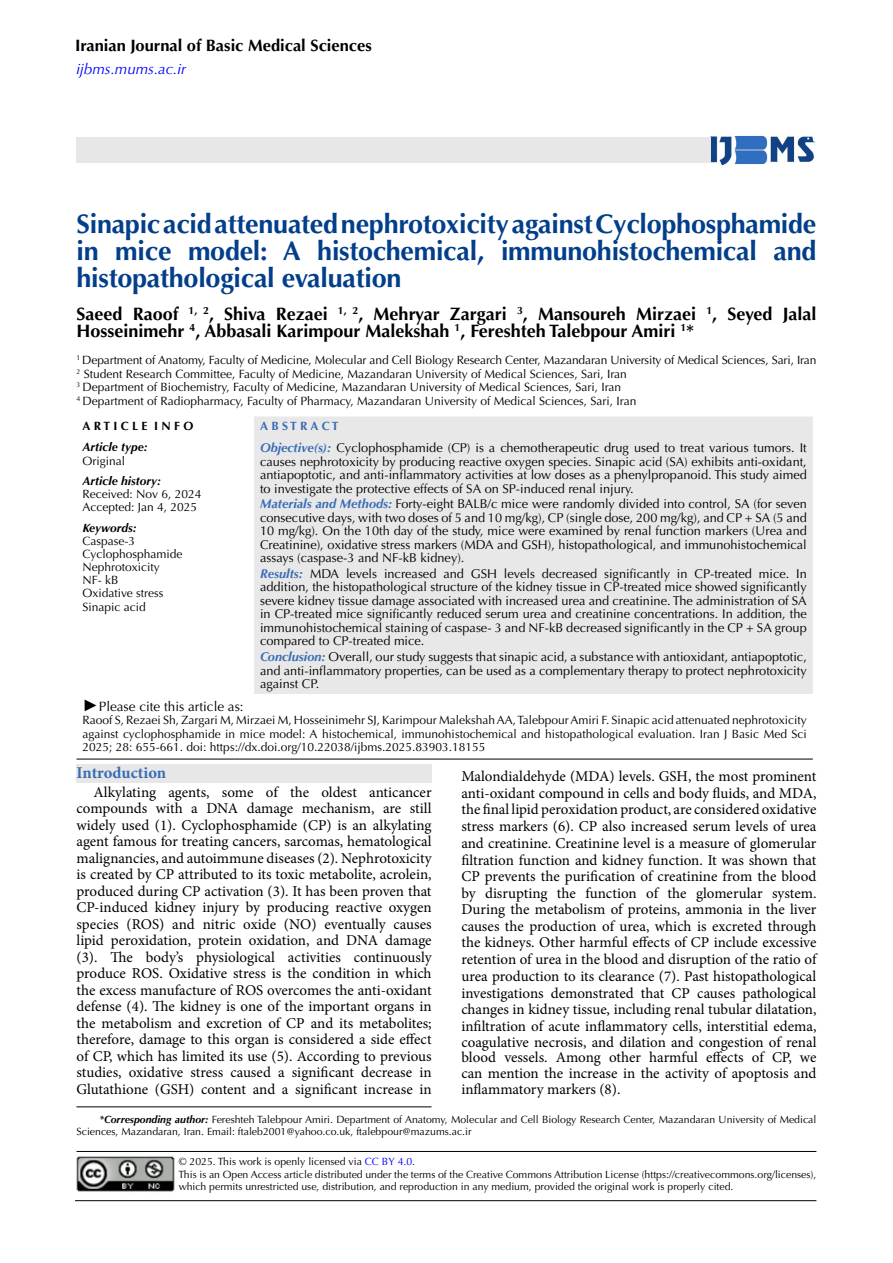
<style>
.page{position:relative;width:893px;height:1263px;background:#fff}
.page>*{position:absolute;margin:0;border:0;box-sizing:border-box;transform-origin:0 0}
.t1{font:700 27px/27px "Optima LT Std";letter-spacing:-.01em;color:#023e8a;text-align:justify}
.t2{font:700 18px/17.7px "Optima LT Std";color:#000}
.t3{font:700 16.5px "Optima LT Std";color:#000}
.t4{font:700 16.5px "Minion Pro";letter-spacing:-.005em;color:#396cb5}
.t5{font:15px/16.5px "Minion Pro";letter-spacing:-.005em;color:#000;text-align:justify}
.t6{font:italic 15px "Optima LT Std";color:#00f}
.t7{font:13.5px "Optima LT Std";color:#000}
.t8{font:12.75px/13.5px "Optima LT Std";color:#000;text-align:justify}
.t9{font:12px/13px "Optima LT Std";color:#000}
.t10{font:italic 700 12px "Optima LT Std";color:#000}
.t11{font:700 12px "Optima LT Std";color:#000}
.t12{font:700 12px "Optima LT Std";color:#396cb5}
.t13{font:10.5px/12.6px "Optima LT Std";color:#000}
.s1{font-weight:700;font-style:italic;color:#396cb5}
.s2{font-family:"Times New Roman";font-style:italic;font-size:16.5px}
.s3{font-weight:700;font-style:italic}
.s4{color:#00f}
</style>
<div class="page">
<hr style="left:77px;top:1151px;width:739px;height:1px;background:#000">
<div style="left:254px;top:416px;width:559px;height:278px;background:#e8e8e8"></div>
<hr style="left:77px;top:759px;width:158px;height:1px;background:#000">
<svg style="left:235px;top:759px;width:19px;height:1px"></svg>
<hr style="left:254px;top:759px;width:559px;height:1px;background:#000">
<div style="left:77px;top:764px;width:355px;height:19px;background:#e7e7e7"></div>
<img style="left:710px;top:135px;width:106px;height:31px">
<div style="left:77px;top:137px;width:634px;height:26px;background:#e7e7e7"></div>
<img style="left:77px;top:1156px;width:98px;height:36px">
<hr style="left:75px;top:1200px;width:741px;height:1px;background:#000">
<hr style="left:76px;top:1106px;width:355px;height:1px;background:#000">
<p class="t3" style="left:75px;top:36px;width:298px">Iranian Journal of Basic Medical Sciences</p>
<p class="t6" style="left:77px;top:61px;width:111px">ijbms.mums.ac.ir</p>
<h1 class="t1" style="left:77px;top:211px;width:741px">Sinapic acid attenuated nephrotoxicity against Cyclophosphamide in mice model: A histochemical, immunohistochemical and histopathological evaluation</h1>
<p class="t2" style="left:77px;top:305px;width:741px">Saeed Raoof <sup>1,</sup> <sup>2</sup>, Shiva Rezaei <sup>1,</sup> <sup>2</sup>, Mehryar Zargari <sup>3</sup>, Mansoureh Mirzaei <sup>1</sup>, Seyed Jalal<br>Hosseinimehr <sup>4</sup>, Abbasali Karimpour Malekshah <sup>1</sup>, Fereshteh Talebpour Amiri <sup>1</sup>*</p>
<p class="t9" style="left:77px;top:353px;width:741px;line-height:13.5px"><sup>1</sup> Department of Anatomy, Faculty of Medicine, Molecular and Cell Biology Research Center, Mazandaran University of Medical Sciences, Sari, Iran <sup>2</sup> Student Research Committee, Faculty of Medicine, Mazandaran University of Medical Sciences, Sari, Iran<br><sup>3</sup> Department of Biochemistry, Faculty of Medicine, Mazandaran University of Medical Sciences, Sari, Iran<br><sup>4</sup> Department of Radiopharmacy, Faculty of Pharmacy, Mazandaran University of Medical Sciences, Sari, Iran</p>
<p class="t11" style="left:83px;top:419px;width:112px">A R T I C L E I N F O</p>
<p class="t12" style="left:260px;top:419px;width:80px">A B S T R A C T</p>
<p class="t10" style="left:83px;top:440px;width:67px">Article type:</p>
<p class="t9" style="left:83px;top:454px;width:44px">Original</p>
<p class="t8" style="left:260px;top:441px;width:548px"><span class="s1">Objective(s):</span> Cyclophosphamide (CP) is a chemotherapeutic drug used to treat various tumors. It causes nephrotoxicity by producing reactive oxygen species. Sinapic acid (SA) exhibits anti-oxidant, antiapoptotic, and anti-inflammatory activities at low doses as a phenylpropanoid. This study aimed to investigate the protective effects of SA on SP-induced renal injury.</p>
<p class="t8" style="left:260px;top:497px;width:548px"><span class="s1">Materials and Methods:</span> Forty-eight BALB/c mice were randomly divided into control, SA (for seven consecutive days, with two doses of 5 and 10 mg/kg), CP (single dose, 200 mg/kg), and CP + SA (5 and 10 mg/kg). On the 10th day of the study, mice were examined by renal function markers (Urea and Creatinine), oxidative stress markers (MDA and GSH), histopathological, and immunohistochemical assays (caspase-3 and NF-kB kidney).</p>
<p class="t8" style="left:260px;top:567px;width:548px"><span class="s1">Results:</span> MDA levels increased and GSH levels decreased significantly in CP-treated mice. In addition, the histopathological structure of the kidney tissue in CP-treated mice showed significantly severe kidney tissue damage associated with increased urea and creatinine. The administration of SA in CP-treated mice significantly reduced serum urea and creatinine concentrations. In addition, the immunohistochemical staining of caspase- 3 and NF-kB decreased significantly in the CP + SA group compared to CP-treated mice.</p>
<p class="t8" style="left:260px;top:650px;width:548px"><span class="s1">Conclusion:</span> Overall, our study suggests that sinapic acid, a substance with antioxidant, antiapoptotic, and anti-inflammatory properties, can be used as a complementary therapy to protect nephrotoxicity against CP.</p>
<p class="t10" style="left:83px;top:474px;width:80px">Article history:</p>
<p class="t9" style="left:83px;top:488px;width:120px">Received: Nov 6, 2024<br>Accepted: Jan 4, 2025</p>
<p class="t10" style="left:83px;top:521px;width:56px">Keywords:</p>
<p class="t9" style="left:83px;top:535px;width:102px">Caspase-3<br>Cyclophosphamide<br>Nephrotoxicity<br>NF- kB<br>Oxidative stress<br>Sinapic acid</p>
<p class="t7" style="left:83px;top:699px;width:163px"><span class="s2">►</span>Please cite this article as:</p>
<p class="t9" style="left:83px;top:714px;width:726px;text-align:justify">Raoof S, Rezaei Sh, Zargari M, Mirzaei M, Hosseinimehr SJ, Karimpour Malekshah AA, Talebpour Amiri F. Sinapic acid attenuated nephrotoxicity against cyclophosphamide in mice model: A histochemical, immunohistochemical and histopathological evaluation. Iran J Basic Med Sci 2025; 28: 655-661. doi: https://dx.doi.org/10.22038/ijbms.2025.83903.18155</p>
<p class="t4" style="left:77px;top:761px;width:91px">Introduction</p>
<p class="t5" style="left:461px;top:768px;width:357px">Malondialdehyde (MDA) levels. GSH, the most prominent anti-oxidant compound in cells and body fluids, and MDA, the final lipid peroxidation product, are considered oxidative stress markers (6). CP also increased serum levels of urea and creatinine. Creatinine level is a measure of glomerular filtration function and kidney function. It was shown that CP prevents the purification of creatinine from the blood by disrupting the function of the glomerular system.<br>During the metabolism of proteins, ammonia in the liver causes the production of urea, which is excreted through the kidneys. Other harmful effects of CP include excessive retention of urea in the blood and disruption of the ratio of urea production to its clearance (7). Past histopathological investigations demonstrated that CP causes pathological changes in kidney tissue, including renal tubular dilatation, infiltration of acute inflammatory cells, interstitial edema, coagulative necrosis, and dilation and congestion of renal blood vessels. Among other harmful effects of CP, we can mention the increase in the activity of apoptosis and inflammatory markers (8).</p>
<p class="t5" style="left:77px;top:784px;width:357px;text-indent:17px">Alkylating agents, some of the oldest anticancer compounds with a DNA damage mechanism, are still widely used (1). Cyclophosphamide (CP) is an alkylating agent famous for treating cancers, sarcomas, hematological malignancies, and autoimmune diseases (2). Nephrotoxicity is created by CP attributed to its toxic metabolite, acrolein, produced during CP activation (3). It has been proven that CP-induced kidney injury by producing reactive oxygen species (ROS) and nitric oxide (NO) eventually causes lipid peroxidation, protein oxidation, and DNA damage (3). The body’s physiological activities continuously produce ROS. Oxidative stress is the condition in which the excess manufacture of ROS overcomes the anti-oxidant defense (4). The kidney is one of the important organs in the metabolism and excretion of CP and its metabolites; therefore, damage to this organ is considered a side effect of CP, which has limited its use (5). According to previous studies, oxidative stress caused a significant decrease in Glutathione (GSH) content and a significant increase in</p>
<p class="t13" style="left:77px;top:1113px;width:741px;text-indent:23px"><span class="s3">*Corresponding author:</span> Fereshteh Talebpour Amiri. Department of Anatomy, Molecular and Cell Biology Research Center, Mazandaran University of Medical<br>Sciences, Mazandaran, Iran. Email: ftaleb2001@yahoo.co.uk, ftalebpour@mazums.ac.ir</p>
<p class="t13" style="left:179px;top:1155px;width:639px">© 2025. This work is openly licensed via <span class="s4">CC BY 4.0</span>.<br>This is an Open Access article distributed under the terms of the Creative Commons Attribution License (https://creativecommons.org/licenses), which permits unrestricted use, distribution, and reproduction in any medium, provided the original work is properly cited.</p>
</div>
